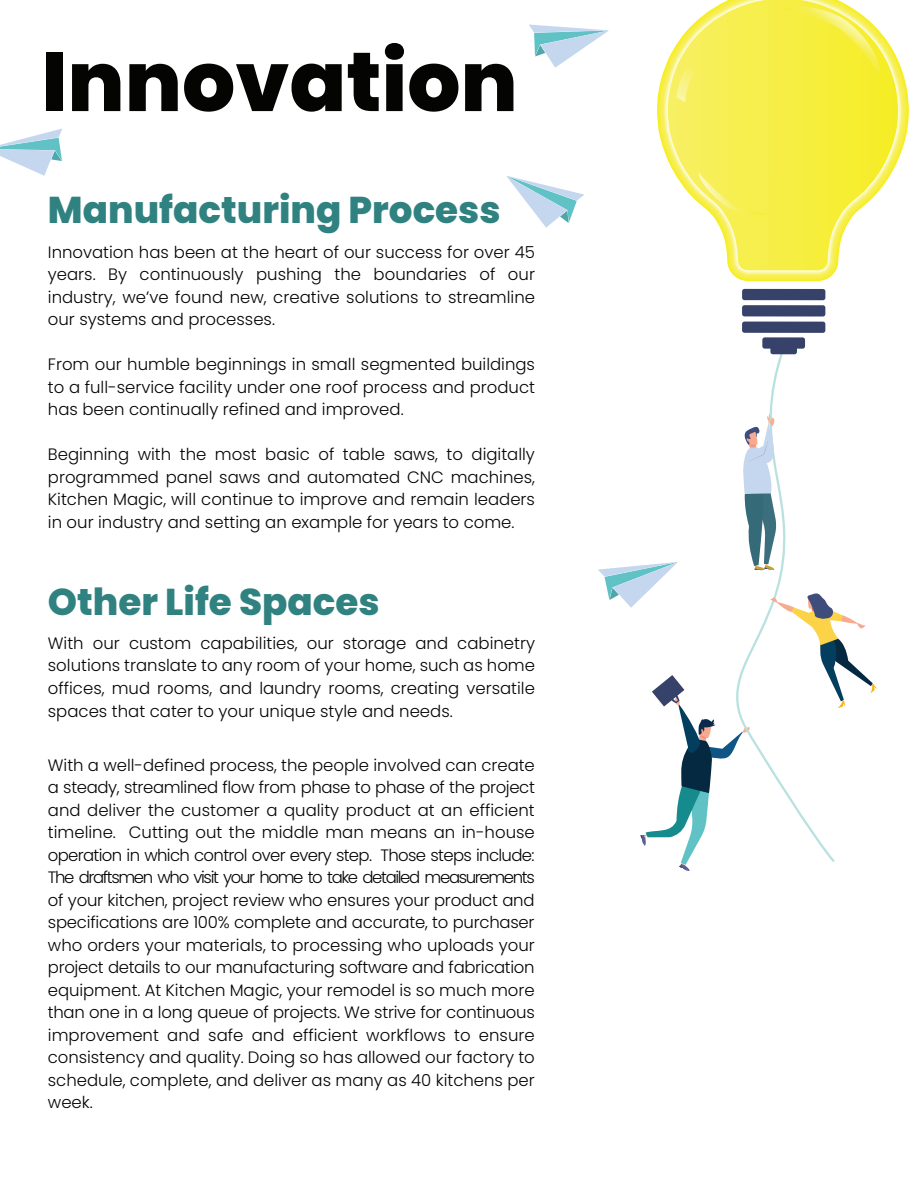
<style>
.page{position:relative;width:918px;height:1188px;background:#fff}
.page>*{position:absolute;margin:0;border:0;box-sizing:border-box;transform-origin:0 0}
.t1{font:800 83.55px "Poppins";color:#040503}
.t2{font:800 37.35px "Poppins";color:#308281}
.t3{font:300 16.5px/22.5px "Poppins";color:#040503;text-align:justify}
</style>
<div class="page">
<svg style="left:640px;top:675px;width:84px;height:196px"></svg>
<svg style="left:724px;top:354px;width:111px;height:508px"></svg>
<svg style="left:743px;top:414px;width:33px;height:157px"></svg>
<svg style="left:657px;top:0;width:252px;height:281px"></svg>
<div style="left:742px;top:289px;width:83px;height:11px;background:#364269;border-radius:2px"></div>
<div style="left:742px;top:305px;width:83px;height:12px;background:#364269;border-radius:2px"></div>
<div style="left:742px;top:322px;width:83px;height:11px;background:#364269;border-radius:2px"></div>
<svg style="left:762px;top:337px;width:43px;height:17px"></svg>
<svg style="left:782px;top:6px;width:98px;height:71px"></svg>
<svg style="left:698px;top:172px;width:66px;height:43px"></svg>
<svg style="left:676px;top:67px;width:20px;height:36px"></svg>
<svg style="left:770px;top:592px;width:107px;height:116px"></svg>
<svg style="left:0;top:128px;width:62px;height:48px"></svg>
<svg style="left:506px;top:176px;width:78px;height:52px"></svg>
<svg style="left:598px;top:562px;width:80px;height:46px"></svg>
<svg style="left:529px;top:25px;width:80px;height:43px"></svg>
<h1 class="t1" style="left:42px;top:33px;width:478px">Innovation</h1>
<h2 class="t2" style="left:48px;top:188px;width:454px">Manufacturing Process</h2>
<p class="t3" style="left:48px;top:241px;width:489px">Innovation has been at the heart of our success for over 45 years. By continuously pushing the boundaries of our industry, we’ve found new, creative solutions to streamline our systems and processes.</p>
<p class="t3" style="left:48px;top:353px;width:489px">From our humble beginnings in small segmented buildings to a full-service facility under one roof process and product has been continually refined and improved.</p>
<p class="t3" style="left:48px;top:443px;width:489px">Beginning with the most basic of table saws, to digitally programmed panel saws and automated CNC machines, Kitchen Magic, will continue to improve and remain leaders in our industry and setting an example for years to come.</p>
<h2 class="t2" style="left:48px;top:580px;width:333px">Other Life Spaces</h2>
<p class="t3" style="left:48px;top:632px;width:489px">With our custom capabilities, our storage and cabinetry solutions translate to any room of your home, such as home offices, mud rooms, and laundry rooms, creating versatile spaces that cater to your unique style and needs.</p>
<p class="t3" style="left:48px;top:754px;width:489px">With a well-defined process, the people involved can create a steady, streamlined flow from phase to phase of the project and deliver the customer a quality product at an efficient timeline. Cutting out the middle man means an in-house operation in which control over every step. Those steps include:<br>The draftsmen who visit your home to take detailed measurements of your kitchen, project review who ensures your product and specifications are 100% complete and accurate, to purchaser who orders your materials, to processing who uploads your project details to our manufacturing software and fabrication equipment. At Kitchen Magic, your remodel is so much more than one in a long queue of projects. We strive for continuous improvement and safe and efficient workflows to ensure consistency and quality. Doing so has allowed our factory to schedule, complete, and deliver as many as 40 kitchens per week.</p>
</div>
